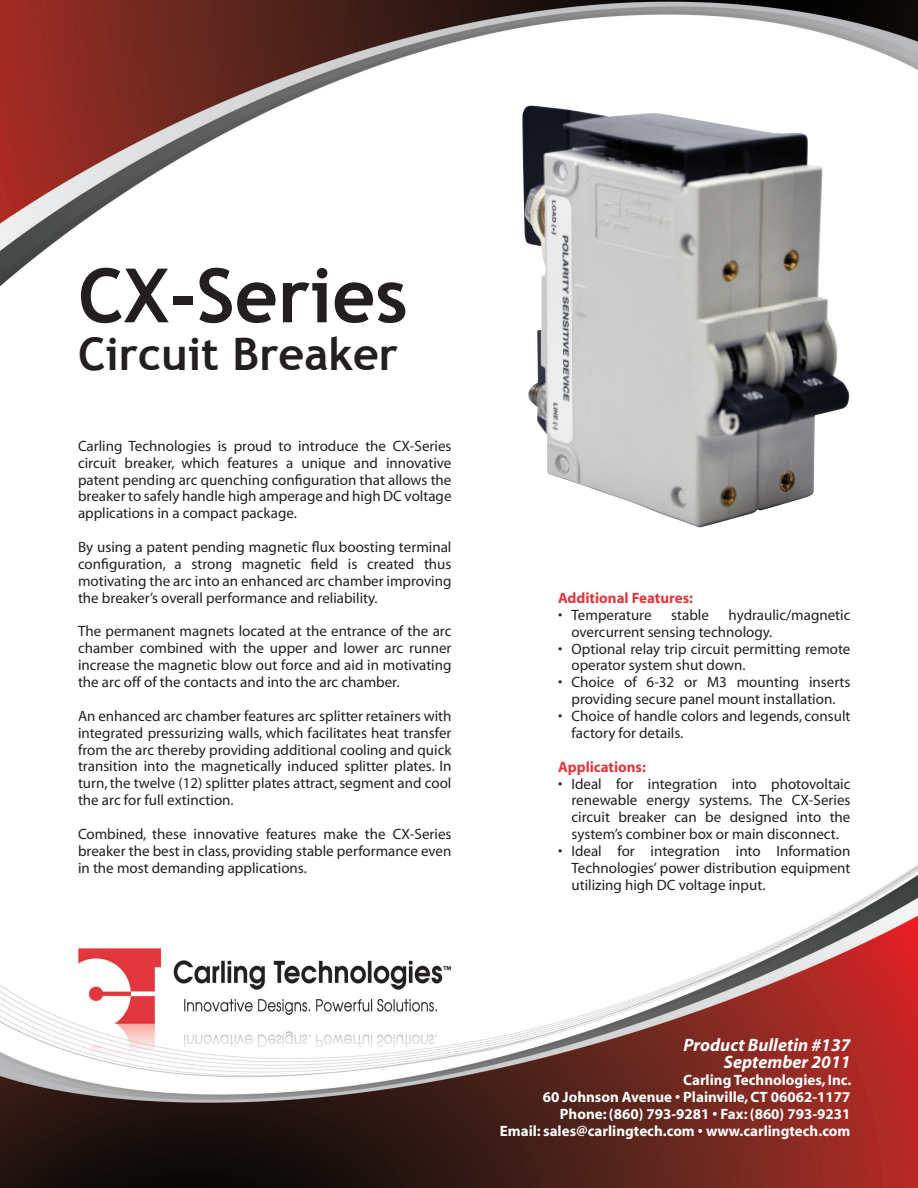
<style>
.page{position:relative;width:918px;height:1188px;background:#fff}
.page>*{position:absolute;margin:0;border:0;box-sizing:border-box;transform-origin:0 0}
.t1{font:700 75px "Trebuchet MS";color:#231f20}
.t2{font:700 45px "Trebuchet MS";color:#231f20}
.t3{font:italic 700 18px "Myriad";color:#fff}
.t4{font:15px/16.8px "Myriad";color:#231f20;text-align:justify}
.t5{font:700 15px "Myriad";color:#fff}
.t6{font:700 15px "Myriad";color:#e1373d}
</style>
<div class="page">
<img style="left:0;top:0;width:918px;height:1188px">
<img style="left:521px;top:106px;width:329px;height:422px">
<p class="t1" style="left:78px;top:249px;width:331px">CX-Series</p>
<p class="t2" style="left:78px;top:326px;width:322px">Circuit Breaker</p>
<p class="t4" style="left:78px;top:438px;width:375px">Carling Technologies is proud to introduce the CX-Series circuit breaker, which features a unique and innovative patent pending arc quenching configuration that allows the breaker to safely handle high amperage and high DC voltage applications in a compact package.</p>
<p class="t4" style="left:78px;top:539px;width:375px">By using a patent pending magnetic flux boosting terminal configuration, a strong magnetic field is created thus motivating the arc into an enhanced arc chamber improving the breaker’s overall performance and reliability.</p>
<p class="t4" style="left:78px;top:624px;width:375px">The permanent magnets located at the entrance of the arc chamber combined with the upper and lower arc runner increase the magnetic blow out force and aid in motivating the arc off of the contacts and into the arc chamber.</p>
<p class="t4" style="left:78px;top:708px;width:375px">An enhanced arc chamber features arc splitter retainers with integrated pressurizing walls, which facilitates heat transfer from the arc thereby providing additional cooling and quick transition into the magnetically induced splitter plates. In turn, the twelve (12) splitter plates attract, segment and cool the arc for full extinction.</p>
<p class="t4" style="left:78px;top:826px;width:375px">Combined, these innovative features make the CX-Series breaker the best in class, providing stable performance even in the most demanding applications.</p>
<p class="t6" style="left:558px;top:590px;width:137px">Additional Features:</p>
<p class="t4" style="left:558px;top:607px;width:95px">• Temperature</p>
<p class="t4" style="left:671px;top:607px;width:39px">stable</p>
<p class="t4" style="left:572px;top:607px;width:280px;text-indent:157px">hydraulic/magnetic overcurrent sensing technology.</p>
<p class="t4" style="left:572px;top:641px;width:280px;text-indent:-14px">• Optional relay trip circuit permitting remote operator system shut down.</p>
<p class="t4" style="left:558px;top:675px;width:294px;text-align:center">• Choice of 6-32 or M3 mounting inserts providing secure panel mount installation.</p>
<p class="t4" style="left:572px;top:708px;width:281px;text-indent:-14px">• Choice of handle colors and legends, consult factory for details.</p>
<p class="t6" style="left:558px;top:759px;width:90px">Applications:</p>
<p class="t4" style="left:572px;top:776px;width:280px;text-indent:-14px">• Ideal for integration into photovoltaic renewable energy systems. The CX-Series circuit breaker can be designed into the system’s combiner box or main disconnect.</p>
<p class="t4" style="left:572px;top:843px;width:281px;text-indent:-14px">• Ideal for integration into Information Technologies’ power distribution equipment utilizing high DC voltage input.</p>
<p class="t3" style="left:683px;top:1036px;width:169px">Product Bulletin #137</p>
<p class="t3" style="left:724px;top:1053px;width:128px">September 2011</p>
<p class="t5" style="left:683px;top:1072px;width:170px">Carling Technologies, Inc.</p>
<p class="t5" style="left:543px;top:1089px;width:309px">60 Johnson Avenue • Plainville, CT 06062-1177</p>
<p class="t5" style="left:560px;top:1106px;width:292px">Phone: (860) 793-9281 • Fax: (860) 793-9231</p>
<p class="t5" style="left:500px;top:1123px;width:352px">Email: sales@carlingtech.com • www.carlingtech.com</p>
</div>
